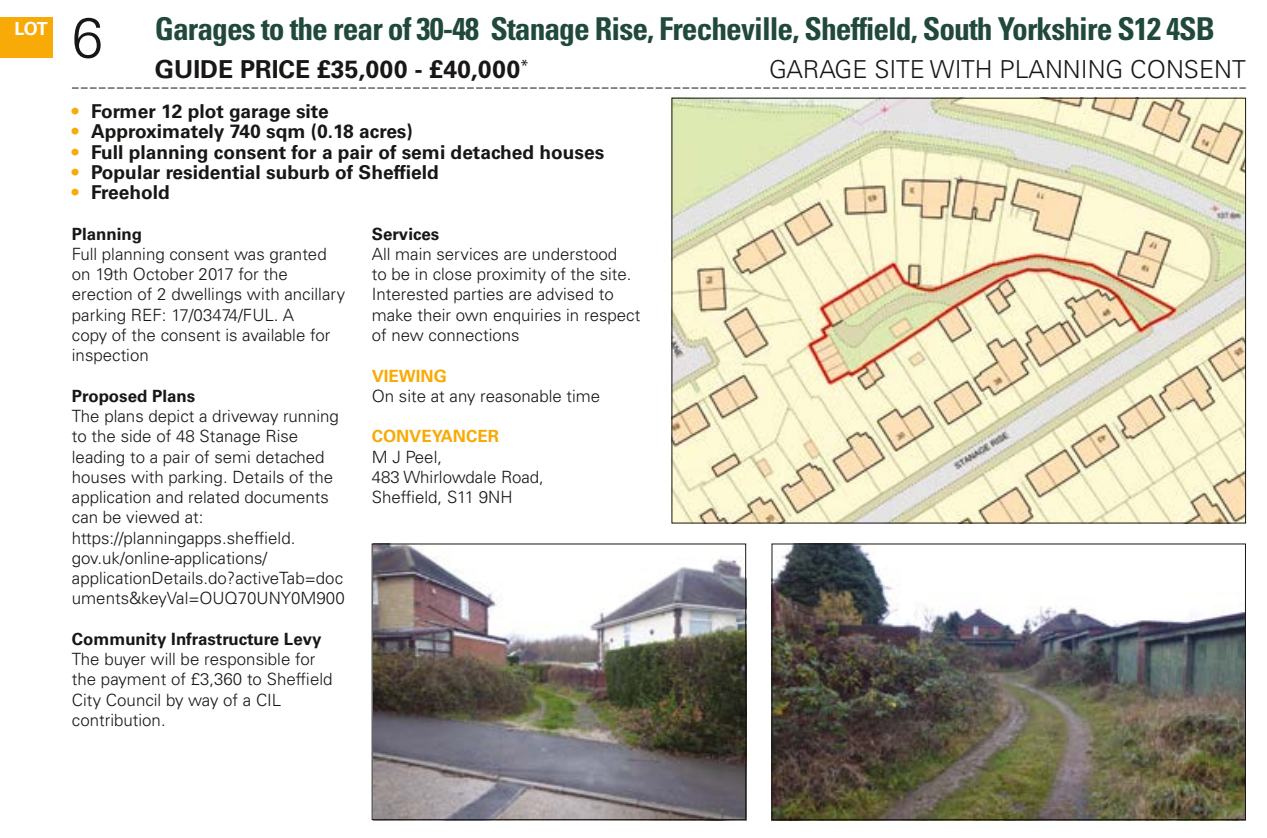
<style>
.page{position:relative;width:1267px;height:838px;background:#fff}
.page>*{position:absolute;margin:0;border:0;box-sizing:border-box;transform-origin:0 0}
.t1{font:700 condensed 31.5px "Univers LT Std";letter-spacing:-.03em;color:#20493b}
.t2{font:300 24.75px "Univers LT Std";color:#181716}
.t3{font:700 24.75px "Univers LT Std";color:#181716}
.t4{font:700 19.12px "Univers LT Std";color:#181716}
.t5{font:700 18px "Univers LT Std";color:#fff}
.t6{font:300 16.88px/20.2px "Univers LT Std";color:#181716}
.t7{font:700 16.88px "Univers LT Std";color:#181716}
.t8{font:700 16.88px "Univers LT Std";color:#f8aa06}
.s1{font-weight:300;font-stretch:normal;font-size:56.25px;color:#181716}
.s2{color:#f8aa06}
</style>
<div class="page">
<svg style="left:72px;top:88px;width:1173px;height:1px"></svg>
<div style="left:0;top:17px;width:53px;height:40px;background:#f8aa06"></div>
<img style="left:673px;top:100px;width:570px;height:421px">
<img style="left:374px;top:545px;width:370px;height:273px">
<div style="left:372px;top:543px;width:374px;height:277px;border:1px solid #181716"></div>
<img style="left:773px;top:545px;width:470px;height:273px">
<div style="left:771px;top:543px;width:474px;height:277px;border:1px solid #181716"></div>
<p class="t5" style="left:15px;top:18px;width:35px">LOT</p>
<h1 class="t1" style="left:72px;top:9px;width:1144px"><span class="s1">6</span> Garages to the rear of 30-48 Stanage Rise, Frecheville, Sheffield, South Yorkshire S12 4SB</h1>
<h2 class="t3" style="left:155px;top:54px;width:375px">GUIDE PRICE £35,000 - £40,000<sup>*</sup></h2>
<h2 class="t2" style="left:769px;top:54px;width:478px">GARAGE SITE WITH PLANNING CONSENT</h2>
<p class="t4" style="left:72px;top:100px;width:258px"><span class="s2">•</span> Former 12 plot garage site</p>
<p class="t4" style="left:72px;top:120px;width:342px"><span class="s2">•</span> Approximately 740 sqm (0.18 acres)</p>
<p class="t4" style="left:72px;top:141px;width:534px"><span class="s2">•</span> Full planning consent for a pair of semi detached houses</p>
<p class="t4" style="left:72px;top:161px;width:368px"><span class="s2">•</span> Popular residential suburb of Sheffield</p>
<p class="t4" style="left:72px;top:181px;width:99px"><span class="s2">•</span> Freehold</p>
<p class="t7" style="left:72px;top:224px;width:72px">Planning</p>
<p class="t6" style="left:72px;top:244px;width:275px">Full planning consent was granted on 19th October 2017 for the erection of 2 dwellings with ancillary parking REF: 17/03474/FUL. A<br>copy of the consent is available for inspection</p>
<p class="t7" style="left:72px;top:386px;width:125px">Proposed Plans</p>
<p class="t6" style="left:72px;top:406px;width:275px">The plans depict a driveway running to the side of 48 Stanage Rise leading to a pair of semi detached houses with parking. Details of the application and related documents can be viewed at: https://planningapps.sheffield. gov.uk/online-applications/ applicationDetails.do?activeTab=doc uments&amp;keyVal=OUQ70UNY0M900</p>
<p class="t7" style="left:72px;top:629px;width:251px">Community Infrastructure Levy</p>
<p class="t6" style="left:72px;top:649px;width:262px">The buyer will be responsible for the payment of £3,360 to Sheffield<br>City Council by way of a CIL contribution.</p>
<p class="t7" style="left:372px;top:224px;width:69px">Services</p>
<p class="t6" style="left:372px;top:244px;width:270px">All main services are understood<br>to be in close proximity of the site.<br>Interested parties are advised to make their own enquiries in respect of new connections</p>
<p class="t8" style="left:372px;top:366px;width:77px">VIEWING</p>
<p class="t6" style="left:372px;top:386px;width:230px">On site at any reasonable time</p>
<p class="t8" style="left:372px;top:426px;width:129px">CONVEYANCER</p>
<p class="t6" style="left:372px;top:446px;width:174px">M J Peel,<br>483 Whirlowdale Road,<br>Sheffield, S11 9NH</p>
</div>
